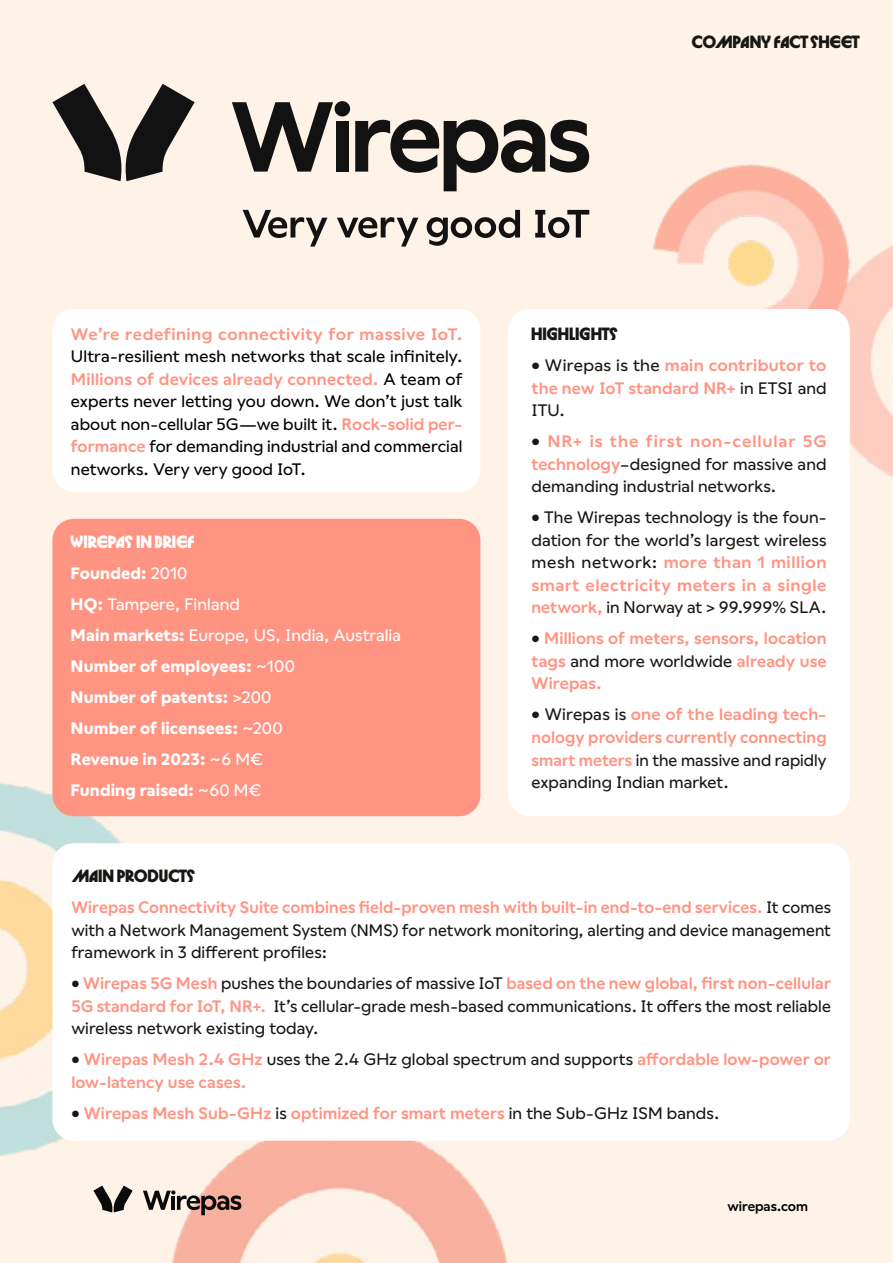
<style>
.page{position:relative;width:893px;height:1263px;background:#fff3e8}
.page>*{position:absolute;margin:0;border:0;box-sizing:border-box;transform-origin:0 0}
.t1{font:500 16.5px/22.5px "Wallop";letter-spacing:.005em;color:#171714;text-align:justify}
.t2{font:600 16.5px/22.5px "Wallop";letter-spacing:.01em;color:#ff9483;text-align:justify}
.t3{font:500 16.5px/22.5px "Wallop";letter-spacing:.005em;color:#000;text-align:justify}
.t4{font:700 16.5px/31px "Wallop";letter-spacing:.01em;color:#fff}
.t5{font:600 16.5px "Wallop";letter-spacing:.03em;color:#ff9483}
.t6{font:700 16.5px "Herbus Wirepas";letter-spacing:.02em;color:#171714}
.t7{font:700 16.5px "Herbus Wirepas";letter-spacing:.03em;color:#fff}
.t8{font:700 16.5px "Herbus Wirepas";letter-spacing:.04em;color:#171714}
.t9{font:600 13.5px "Wallop";letter-spacing:-.005em;color:#000}
.s1{font-weight:600;color:#ff9483}
.s2{font-weight:500}
.s3{font-weight:500;color:#171714}
</style>
<div class="page">
<img style="left:535px;top:155px;width:358px;height:323px">
<img style="left:0;top:736px;width:669px;height:527px">
<div style="left:335px;top:101px;width:15px;height:15px;background:#121212;border-radius:50%"></div>
<div style="left:336px;top:121px;width:13px;height:51px;background:#121212"></div>
<svg style="left:355px;top:119px;width:234px;height:72px"></svg>
<svg style="left:232px;top:102px;width:101px;height:70px"></svg>
<svg style="left:52px;top:84px;width:143px;height:97px"></svg>
<svg style="left:243px;top:210px;width:84px;height:37px"></svg>
<svg style="left:337px;top:217px;width:81px;height:30px"></svg>
<svg style="left:427px;top:210px;width:93px;height:36px"></svg>
<svg style="left:535px;top:210px;width:54px;height:28px"></svg>
<div style="left:52px;top:309px;width:428px;height:183px;background:#fff;border-radius:21px"></div>
<div style="left:52px;top:519px;width:428px;height:297px;background:#ff9483;border-radius:21px"></div>
<div style="left:508px;top:309px;width:342px;height:507px;background:#fff;border-radius:21px"></div>
<div style="left:52px;top:843px;width:798px;height:297px;background:#fff;border-radius:21px"></div>
<svg style="left:143px;top:1190px;width:98px;height:25px"></svg>
<svg style="left:93px;top:1185px;width:40px;height:27px"></svg>
<p class="t6" style="left:692px;top:30px;width:169px">COMPANY FACT SHEET</p>
<p class="t5" style="left:71px;top:321px;width:393px">We’re redefining connectivity for massive IoT.</p>
<p class="t3" style="left:71px;top:344px;width:393px">Ultra-resilient mesh networks that scale infinitely.<br><span class="s1">Millions of devices already connected.</span> A team of experts never letting you down. We don’t just talk about non-cellular 5G—we built it. <span class="s1">Rock-solid per&shy;formance</span> for demanding industrial and commercial networks. Very very good IoT.</p>
<p class="t7" style="left:71px;top:529px;width:125px">WIREPAS IN BRIEF</p>
<p class="t4" style="left:71px;top:556px;width:332px">Founded: <span class="s2">2010<br></span>HQ: <span class="s2">Tampere, Finland<br></span>Main markets: <span class="s2">Europe, US, India, Australia<br></span>Number of employees: <span class="s2">~100<br></span>Number of patents: <span class="s2">&gt;200<br></span>Number of licensees: <span class="s2">~200<br></span>Revenue in 2023: <span class="s2">~6 M€<br></span>Funding raised: <span class="s2">~60 M€</span></p>
<p class="t8" style="left:531px;top:322px;width:88px">HIGHLIGHTS</p>
<p class="t2" style="left:531px;top:353px;width:297px"><span class="s3">• Wirepas is the</span> main contributor to the new IoT standard NR+ <span class="s3">in ETSI and ITU.</span></p>
<p class="t1" style="left:531px;top:429px;width:297px">• <span class="s1">NR+ is the first non-cellular 5G technology</span>–designed for massive and demanding industrial networks.</p>
<p class="t1" style="left:531px;top:505px;width:297px">• The Wirepas technology is the foun&shy;dation for the world’s largest wireless mesh network: <span class="s1">more than 1 million smart electricity meters in a single network,</span> in Norway at &gt; 99.999% SLA.</p>
<p class="t2" style="left:531px;top:626px;width:297px"><span class="s3">•</span> Millions of meters, sensors, location tags <span class="s3">and more worldwide</span> already use Wirepas.</p>
<p class="t2" style="left:531px;top:702px;width:297px"><span class="s3">• Wirepas is</span> one of the leading tech&shy;nology providers currently connecting smart meters <span class="s3">in the massive and rapidly expanding Indian market.</span></p>
<p class="t6" style="left:71px;top:864px;width:125px">MAIN PRODUCTS</p>
<p class="t1" style="left:71px;top:895px;width:761px"><span class="s1">Wirepas Connectivity Suite combines field-proven mesh with built-in end-to-end services.</span> It comes with a Network Management System (NMS) for network monitoring, alerting and device management framework in 3 different profiles:</p>
<p class="t1" style="left:71px;top:971px;width:761px">• <span class="s1">Wirepas 5G Mesh</span> pushes the boundaries of massive IoT <span class="s1">based on the new global, first non-cellular 5G standard for IoT, NR+.</span> It’s cellular-grade mesh-based communications. It offers the most reliable wireless network existing today.</p>
<p class="t2" style="left:71px;top:1047px;width:761px"><span class="s3">•</span> Wirepas Mesh 2.4 GHz <span class="s3">uses the 2.4 GHz global spectrum and supports</span> affordable low-power or low-latency use cases.</p>
<p class="t2" style="left:71px;top:1101px;width:650px"><span class="s3">•</span> Wirepas Mesh Sub-GHz <span class="s3">is</span> optimized for smart meters <span class="s3">in the Sub-GHz ISM bands.</span></p>
<p class="t9" style="left:727px;top:1196px;width:82px">wirepas.com</p>
</div>
